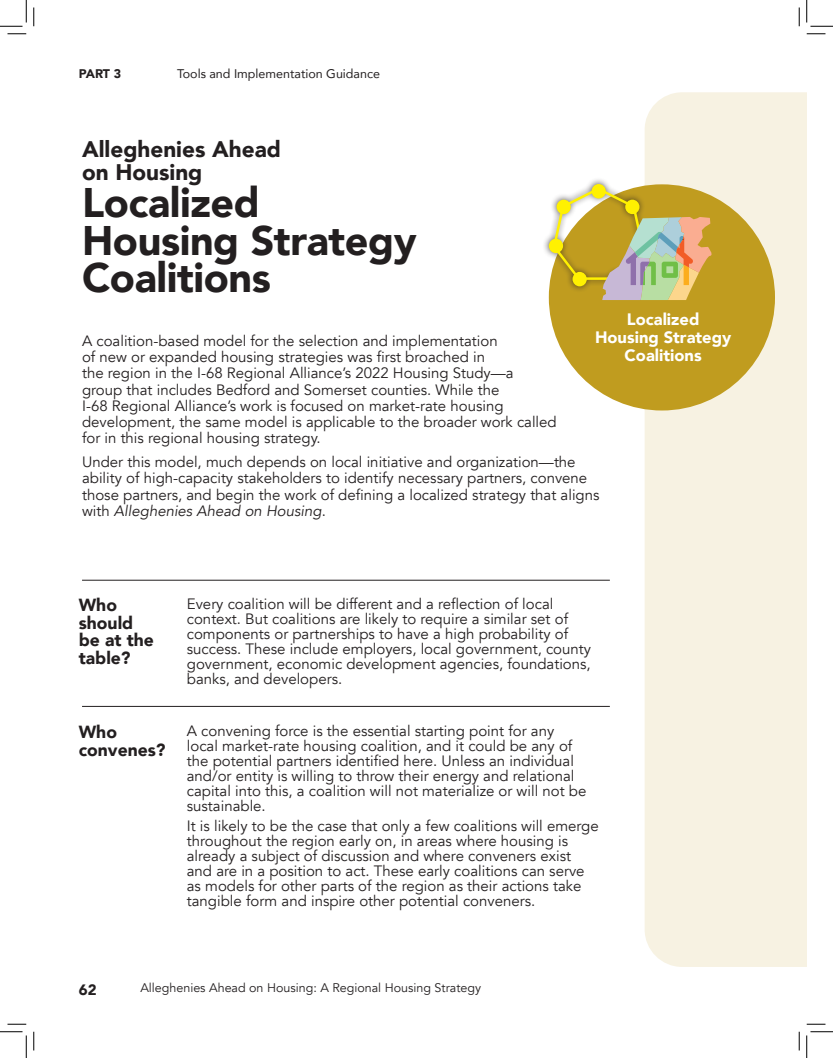
<style>
.page{position:relative;width:833px;height:1058px;background:#fff}
.page>*{position:absolute;margin:0;border:0;box-sizing:border-box;transform-origin:0 0}
.t1{font:900 41.25px/37.5px "Avenir";letter-spacing:-.01em;color:#231f20}
.t2{font:900 22.5px "Avenir";color:#231f20}
.t3{font:900 17.5px/17.5px "Avenir";color:#231f20}
.t4{font:900 16.5px/17.9px "Avenir";color:#fff;text-align:center}
.t5{font:15px/15px "Avenir";color:#231f20}
.t6{font:900 15px "Avenir";color:#231f20}
.t7{font:12.5px "Avenir";color:#231f20}
.t8{font:12.5px "Avenir";color:#231f20}
.t9{font:900 12.5px "Avenir";color:#231f20}
.s1{font-style:italic}
</style>
<div class="page">
<div style="left:644px;top:92px;width:162px;height:875px;background:#f7f2e2"></div>
<div style="left:548px;top:184px;width:227px;height:226px;background:#c09c1f;border-radius:50%"></div>
<hr style="left:82px;top:580px;width:527px;height:1px;background:#231f20">
<hr style="left:82px;top:706px;width:527px;height:1px;background:#231f20">
<div style="left:542px;top:177px;width:114px;height:116px;background:#231f20;opacity:.75"></div>
<div style="left:549px;top:239px;width:14px;height:14px;background:#fff101;border-radius:50%"></div>
<svg style="left:551px;top:185px;width:163px;height:115px"></svg>
<svg style="left:8px;top:33px;width:18px;height:2px"></svg>
<svg style="left:806px;top:33px;width:19px;height:2px"></svg>
<svg style="left:8px;top:1023px;width:18px;height:2px"></svg>
<svg style="left:806px;top:1023px;width:19px;height:2px"></svg>
<svg style="left:33px;top:8px;width:2px;height:18px"></svg>
<svg style="left:33px;top:1031px;width:2px;height:19px"></svg>
<svg style="left:798px;top:8px;width:2px;height:18px"></svg>
<svg style="left:798px;top:1031px;width:2px;height:19px"></svg>
<svg style="left:0;top:0;width:27px;height:27px"></svg>
<svg style="left:0;top:1031px;width:27px;height:27px"></svg>
<svg style="left:806px;top:0;width:26px;height:27px"></svg>
<svg style="left:806px;top:1031px;width:26px;height:27px"></svg>
<p class="t9" style="left:79px;top:63px;width:44px">PART 3</p>
<p class="t8" style="left:177px;top:64px;width:204px">Tools and Implementation Guidance</p>
<p class="t2" style="left:82px;top:130px;width:200px">Alleghenies Ahead</p>
<p class="t2" style="left:82px;top:153px;width:122px">on Housing</p>
<p class="t1" style="left:82px;top:183px;width:336px">Localized<br>Housing Strategy<br>Coalitions</p>
<p class="t4" style="left:595px;top:310px;width:138px">Localized<br>Housing Strategy<br>Coalitions</p>
<p class="t5" style="left:82px;top:333px;width:476px;line-height:16.2px">A coalition-based model for the selection and implementation<br>of new or expanded housing strategies was first broached in<br>the region in the I-68 Regional Alliance’s 2022 Housing Study—a group that includes Bedford and Somerset counties. While the<br>I-68 Regional Alliance’s work is focused on market-rate housing development, the same model is applicable to the broader work called for in this regional housing strategy.</p>
<p class="t5" style="left:82px;top:454px;width:519px;line-height:16.2px">Under this model, much depends on local initiative and organization—the ability of high-capacity stakeholders to identify necessary partners, convene those partners, and begin the work of defining a localized strategy that aligns with <span class="s1">Alleghenies Ahead on Housing</span>.</p>
<p class="t3" style="left:79px;top:596px;width:77px">Who should be at the table?</p>
<p class="t5" style="left:187px;top:596px;width:405px">Every coalition will be different and a reflection of local context. But coalitions are likely to require a similar set of components or partnerships to have a high probability of success. These include employers, local government, county government, economic development agencies, foundations, banks, and developers.</p>
<p class="t3" style="left:79px;top:722px;width:88px">Who convenes?</p>
<p class="t5" style="left:187px;top:723px;width:401px">A convening force is the essential starting point for any local market-rate housing coalition, and it could be any of the potential partners identified here. Unless an individual and/or entity is willing to throw their energy and relational capital into this, a coalition will not materialize or will not be sustainable.</p>
<p class="t5" style="left:187px;top:818px;width:413px">It is likely to be the case that only a few coalitions will emerge throughout the region early on, in areas where housing is already a subject of discussion and where conveners exist and are in a position to act. These early coalitions can serve as models for other parts of the region as their actions take tangible form and inspire other potential conveners.</p>
<p class="t6" style="left:79px;top:976px;width:19px">62</p>
<p class="t7" style="left:140px;top:980px;width:342px">Alleghenies Ahead on Housing: A Regional Housing Strategy</p>
</div>
